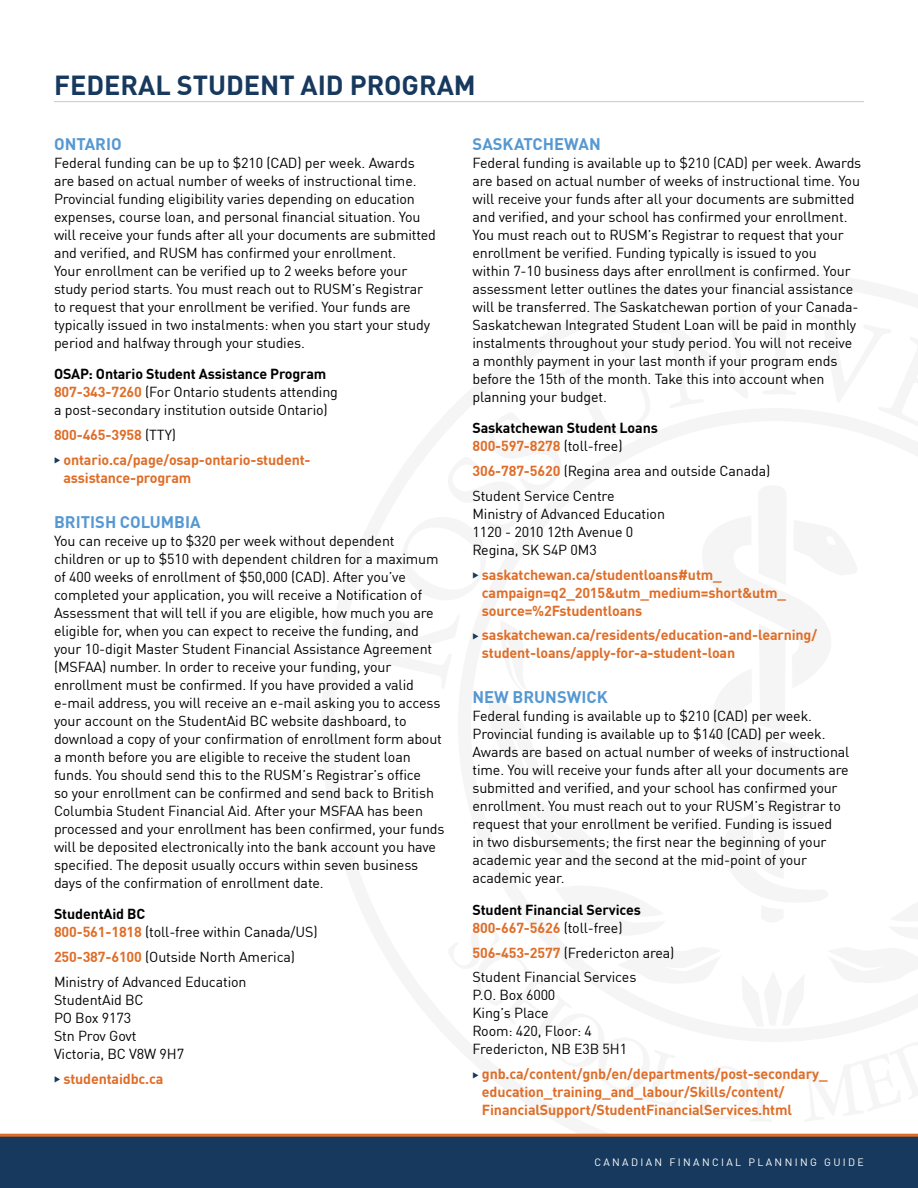
<style>
.page{position:relative;width:918px;height:1188px;background:#fff}
.page>*{position:absolute;margin:0;border:0;box-sizing:border-box;transform-origin:0 0}
.t1{font:700 27px "DINOT";color:#17395e}
.t2{font:700 16.5px "DINOT";color:#5698d2}
.t3{font:14.25px/18px "DINOT";letter-spacing:-.01em;color:#000}
.t4{font:700 14.25px/18px "DINOT";letter-spacing:-.01em;color:#df6d28}
.t5{font:700 14.25px/18px "DINOT";letter-spacing:-.01em;color:#000}
.t6{font:10.5px "DINOT";letter-spacing:.225em;color:#fff}
.s1{font-weight:700}
.s2{font-weight:700;color:#df6d28}
.s3{font-weight:400;color:#000}
.s4{color:#17395e}
.s5{color:#df6d28}
.s6{font-weight:400}
</style>
<div class="page">
<div style="left:0;top:1137px;width:918px;height:51px;background:#17395e"></div>
<hr style="left:0;top:1134px;width:918px;height:3px;background:#df6d28">
<hr style="left:54px;top:101px;width:810px;height:1px;background:#c7c8ca">
<h1 class="t1" style="left:54px;top:64px;width:423px">FEDERAL STUDENT AID PROGRAM</h1>
<p class="t2" style="left:54px;top:131px;width:69px">ONTARIO</p>
<p class="t3" style="left:54px;top:152px;width:384px">Federal funding can be up to $210 (CAD) per week. Awards are based on actual number of weeks of instructional time.<br>Provincial funding eligibility varies depending on education expenses, course loan, and personal financial situation. You will receive your funds after all your documents are submitted and verified, and RUSM has confirmed your enrollment.<br>Your enrollment can be verified up to 2 weeks before your study period starts. You must reach out to RUSM’s Registrar to request that your enrollment be verified. Your funds are typically issued in two instalments: when you start your study period and halfway through your studies.</p>
<p class="t3" style="left:54px;top:364px;width:286px"><span class="s1">OSAP: Ontario Student Assistance Program<br></span><span class="s2">807-343-7260</span> (For Ontario students attending a post-secondary institution outside Ontario)</p>
<p class="t4" style="left:54px;top:425px;width:124px">800-465-3958 <span class="s3">(TTY)</span></p>
<p class="t4" style="left:63px;top:449px;width:249px;text-indent:-9px"><span class="s4">◆</span> ontario.ca/page/osap-ontario-student&shy;assistance-program</p>
<p class="t2" style="left:54px;top:509px;width:148px">BRITISH COLUMBIA</p>
<p class="t3" style="left:54px;top:530px;width:392px">You can receive up to $320 per week without dependent children or up to $510 with dependent children for a maximum of 400 weeks of enrollment of $50,000 (CAD). After you’ve completed your application, you will receive a Notification of Assessment that will tell if you are eligible, how much you are eligible for, when you can expect to receive the funding, and your 10-digit Master Student Financial Assistance Agreement (MSFAA) number. In order to receive your funding, your enrollment must be confirmed. If you have provided a valid e-mail address, you will receive an e-mail asking you to access your account on the StudentAid BC website dashboard, to download a copy of your confirmation of enrollment form about a month before you are eligible to receive the student loan funds. You should send this to the RUSM’s Registrar’s office<br>so your enrollment can be confirmed and send back to British Columbia Student Financial Aid. After your MSFAA has been processed and your enrollment has been confirmed, your funds will be deposited electronically into the bank account you have specified. The deposit usually occurs within seven business days of the confirmation of enrollment date.</p>
<p class="t3" style="left:54px;top:904px;width:265px"><span class="s1">StudentAid BC<br></span><span class="s2">800-561-1818</span> (toll-free within Canada/US)</p>
<p class="t3" style="left:54px;top:943px;width:243px;line-height:24.8px"><span class="s2">250-387-6100</span> (Outside North America)<br>Ministry of Advanced Education</p>
<p class="t3" style="left:54px;top:989px;width:132px">StudentAid BC<br>PO Box 9173<br>Stn Prov Govt<br>Victoria, BC V8W 9H7</p>
<p class="t4" style="left:54px;top:1068px;width:111px"><span class="s4">◆</span> studentaidbc.ca</p>
<p class="t2" style="left:473px;top:131px;width:130px">SASKATCHEWAN</p>
<p class="t3" style="left:472px;top:152px;width:390px">Federal funding is available up to $210 (CAD) per week. Awards are based on actual number of weeks of instructional time. You will receive your funds after all your documents are submitted and verified, and your school has confirmed your enrollment.<br>You must reach out to RUSM’s Registrar to request that your enrollment be verified. Funding typically is issued to you<br>within 7-10 business days after enrollment is confirmed. Your assessment letter outlines the dates your financial assistance will be transferred. The Saskatchewan portion of your Canada-Saskatchewan Integrated Student Loan will be paid in monthly instalments throughout your study period. You will not receive a monthly payment in your last month if your program ends before the 15th of the month. Take this into account when planning your budget.</p>
<p class="t5" style="left:472px;top:418px;width:187px">Saskatchewan Student Loans<br><span class="s5">800-597-8278</span> <span class="s6">(toll-free)</span></p>
<p class="t3" style="left:472px;top:457px;width:299px;line-height:24.8px"><span class="s2">306-787-5620</span> (Regina area and outside Canada)<br>Student Service Centre</p>
<p class="t3" style="left:472px;top:503px;width:194px">Ministry of Advanced Education<br>1120 - 2010 12th Avenue 0<br>Regina, SK S4P 0M3</p>
<p class="t4" style="left:482px;top:564px;width:306px;text-indent:-9px"><span class="s4">◆</span> saskatchewan.ca/studentloans#utm_ campaign=q2_2015&amp;utm_medium=short&amp;utm_ source=%2Fstudentloans</p>
<p class="t4" style="left:482px;top:625px;width:337px;text-indent:-9px"><span class="s4">◆</span> saskatchewan.ca/residents/education-and-learning/ student-loans/apply-for-a-student-loan</p>
<p class="t2" style="left:473px;top:684px;width:137px">NEW BRUNSWICK</p>
<p class="t3" style="left:472px;top:706px;width:378px">Federal funding is available up to $210 (CAD) per week.<br>Provincial funding is available up to $140 (CAD) per week.<br>Awards are based on actual number of weeks of instructional time. You will receive your funds after all your documents are submitted and verified, and your school has confirmed your enrollment. You must reach out to your RUSM’s Registrar to request that your enrollment be verified. Funding is issued<br>in two disbursements; the first near the beginning of your academic year and the second at the mid-point of your academic year.</p>
<p class="t5" style="left:472px;top:899px;width:170px">Student Financial Services<br><span class="s5">800-667-5626</span> <span class="s6">(toll-free)</span></p>
<p class="t3" style="left:472px;top:939px;width:204px;line-height:24.8px"><span class="s2">506-453-2577</span> (Fredericton area)<br>Student Financial Services</p>
<p class="t3" style="left:472px;top:985px;width:156px">P.O. Box 6000<br>King’s Place<br>Room: 420, Floor: 4<br>Fredericton, NB E3B 5H1</p>
<p class="t4" style="left:482px;top:1064px;width:347px;text-indent:-9px"><span class="s4">◆</span> gnb.ca/content/gnb/en/departments/post-secondary_ education_training_and_labour/Skills/content/<br>FinancialSupport/StudentFinancialServices.html</p>
<p class="t6" style="left:594px;top:1155px;width:271px">CANADIAN FINANCIAL PLANNING GUIDE</p>
</div>
